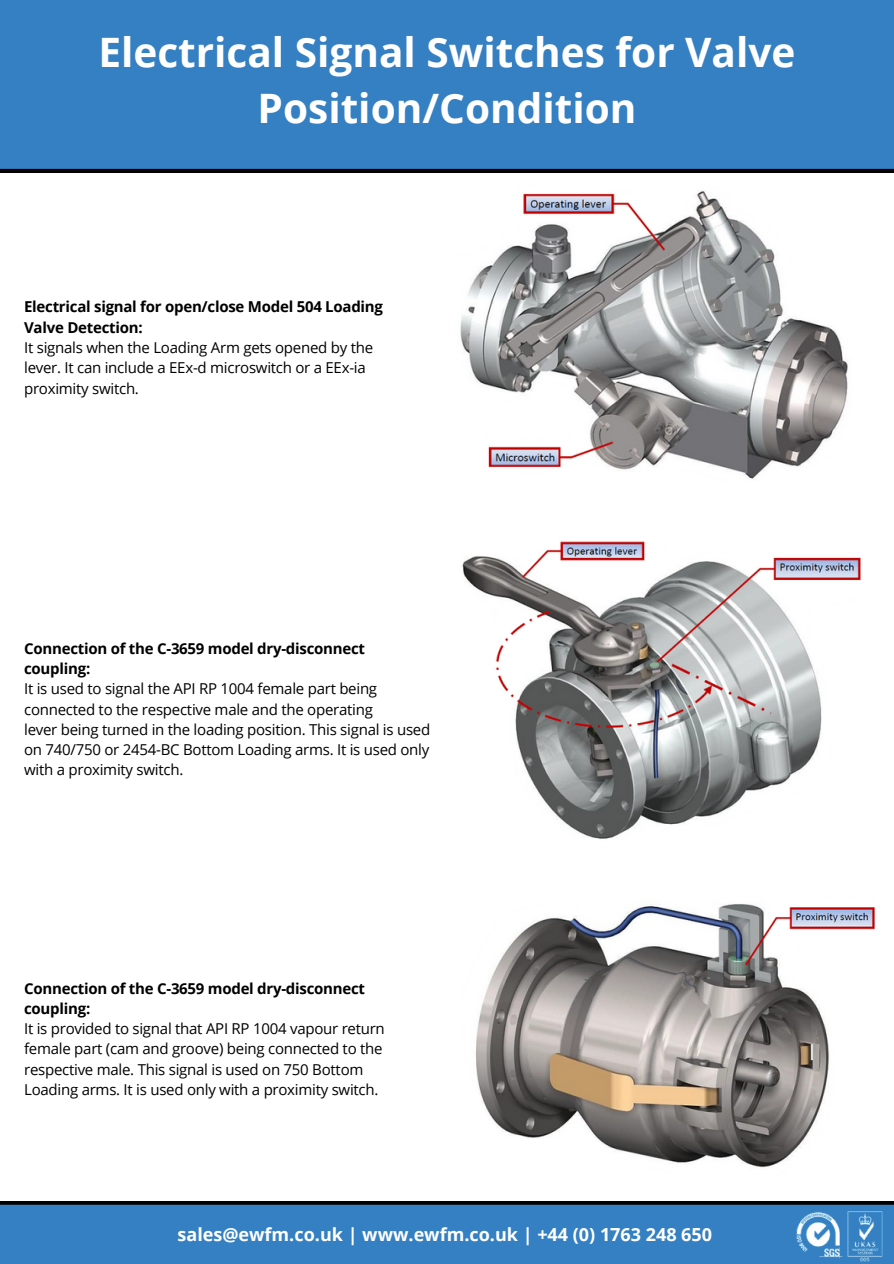
<style>
.page{position:relative;width:894px;height:1264px;background:#fff}
.page>*{position:absolute;margin:0;border:0;box-sizing:border-box;transform-origin:0 0}
.t1{font:700 40.5px/56.2px "Open Sans";color:#fff;text-align:center}
.t2{font:700 18px "Open Sans";color:#fff}
.t3{font:15px/20.2px "Open Sans";letter-spacing:-.015em;color:#000}
.t4{font:700 15px/20.2px "Open Sans";letter-spacing:-.015em;color:#000}
</style>
<div class="page">
<div style="left:0;top:0;width:893px;height:172px;background:#3580c2"></div>
<svg style="left:0;top:1201px;width:893px;height:62px;background:#3177b4"></svg>
<img style="left:791px;top:1208px;width:97px;height:53px">
<img style="left:460px;top:191px;width:388px;height:288px">
<img style="left:462px;top:541px;width:399px;height:298px">
<img style="left:475px;top:903px;width:400px;height:265px">
<h1 class="t1" style="left:98px;top:23px;width:698px">Electrical Signal Switches for Valve<br>Position/Condition</h1>
<p class="t4" style="left:24px;top:296px;width:360px">Electrical signal for open/close Model 504 Loading<br>Valve Detection:</p>
<p class="t3" style="left:24px;top:337px;width:350px">It signals when the Loading Arm gets opened by the lever. It can include a EEx-d microswitch or a EEx-ia proximity switch.</p>
<p class="t4" style="left:24px;top:638px;width:342px">Connection of the C-3659 model dry-disconnect coupling:</p>
<p class="t3" style="left:24px;top:678px;width:407px">It is used to signal the API RP 1004 female part being connected to the respective male and the operating<br>lever being turned in the loading position. This signal is used on 740/750 or 2454-BC Bottom Loading arms. It is used only with a proximity switch.</p>
<p class="t4" style="left:24px;top:977px;width:342px">Connection of the C-3659 model dry-disconnect coupling:</p>
<p class="t3" style="left:24px;top:1018px;width:362px">It is provided to signal that API RP 1004 vapour return female part (cam and groove) being connected to the respective male. This signal is used on 750 Bottom Loading arms. It is used only with a proximity switch.</p>
<p class="t2" style="left:177px;top:1221px;width:536px">sales@ewfm.co.uk | www.ewfm.co.uk | +44 (0) 1763 248 650</p>
</div>
